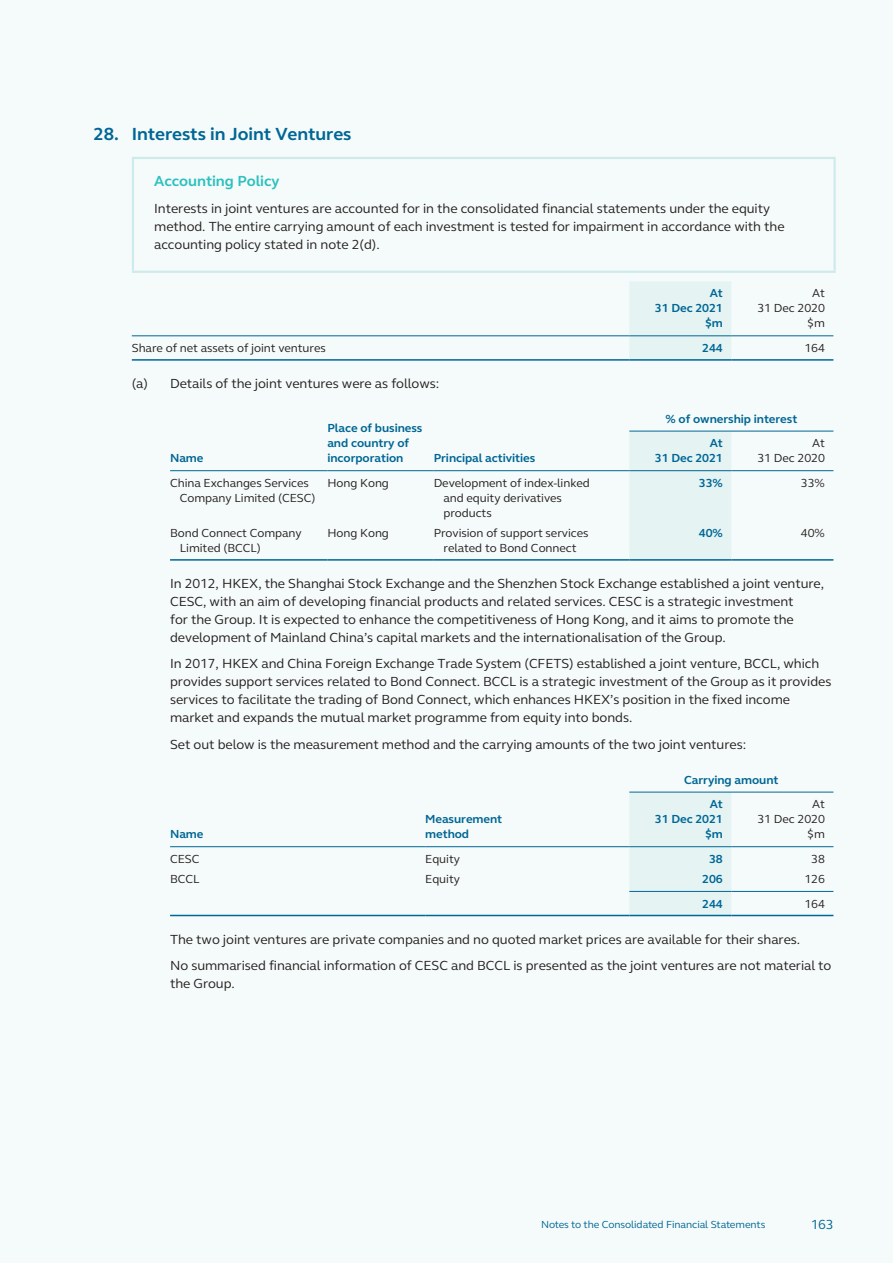
<style>
.page{position:relative;width:893px;height:1263px;background:#f5fbfa}
.page>*{position:absolute;margin:0;border:0;box-sizing:border-box;transform-origin:0 0}
.t1{font:700 18px "FS Elliot Pro";letter-spacing:-.005em;color:#006695}
.t2{font:700 15px "FS Elliot Pro";letter-spacing:-.005em;color:#2ec0c0}
.t3{font:13.5px/18px "FS Elliot Pro";letter-spacing:-.005em;color:#241f1f}
.t4{font:13.5px "FS Elliot Pro";color:#006695}
.t5{font:12px/15px "FS Elliot Pro";letter-spacing:-.005em;color:#241f1f;text-align:right}
.t6{font:700 12px/15px "FS Elliot Pro";letter-spacing:-.005em;color:#006695}
.t7{font:10.5px "FS Elliot Pro";letter-spacing:-.005em;color:#006695}
</style>
<div class="page">
<hr style="left:132px;top:157px;width:704px;height:2px;background:#ceebeb">
<hr style="left:132px;top:159px;width:2px;height:112px;background:#ceebeb">
<hr style="left:833px;top:159px;width:3px;height:112px;background:#ceebeb">
<hr style="left:132px;top:271px;width:704px;height:2px;background:#ceebeb">
<div style="left:629px;top:282px;width:102px;height:77px;background:#e5f4f3"></div>
<hr style="left:132px;top:336px;width:497px;height:1px;background:#006695">
<hr style="left:629px;top:336px;width:102px;height:1px;background:#006695">
<hr style="left:731px;top:336px;width:102px;height:1px;background:#006695">
<hr style="left:132px;top:359px;width:497px;height:2px;background:#006695">
<hr style="left:629px;top:359px;width:102px;height:2px;background:#006695">
<hr style="left:731px;top:359px;width:102px;height:2px;background:#006695">
<div style="left:629px;top:432px;width:102px;height:127px;background:#e5f4f3"></div>
<hr style="left:629px;top:431px;width:204px;height:1px;background:#006695">
<hr style="left:170px;top:470px;width:157px;height:1px;background:#006695">
<hr style="left:327px;top:470px;width:107px;height:1px;background:#006695">
<hr style="left:434px;top:470px;width:195px;height:1px;background:#006695">
<hr style="left:629px;top:470px;width:102px;height:1px;background:#006695">
<hr style="left:731px;top:470px;width:102px;height:1px;background:#006695">
<hr style="left:170px;top:559px;width:157px;height:2px;background:#006695">
<hr style="left:327px;top:559px;width:107px;height:2px;background:#006695">
<hr style="left:434px;top:559px;width:195px;height:2px;background:#006695">
<hr style="left:629px;top:559px;width:102px;height:2px;background:#006695">
<hr style="left:731px;top:559px;width:102px;height:2px;background:#006695">
<div style="left:629px;top:793px;width:102px;height:122px;background:#e5f4f3"></div>
<hr style="left:629px;top:792px;width:204px;height:1px;background:#006695">
<hr style="left:170px;top:846px;width:255px;height:1px;background:#006695">
<hr style="left:425px;top:846px;width:204px;height:1px;background:#006695">
<hr style="left:629px;top:846px;width:102px;height:1px;background:#006695">
<hr style="left:731px;top:846px;width:102px;height:1px;background:#006695">
<hr style="left:629px;top:891px;width:102px;height:1px;background:#006695">
<hr style="left:731px;top:891px;width:102px;height:1px;background:#006695">
<hr style="left:170px;top:915px;width:255px;height:1px;background:#006695">
<hr style="left:425px;top:915px;width:204px;height:1px;background:#006695">
<hr style="left:629px;top:915px;width:102px;height:1px;background:#006695">
<hr style="left:731px;top:915px;width:102px;height:1px;background:#006695">
<h1 class="t1" style="left:94px;top:122px;width:259px">28. Interests in Joint Ventures</h1>
<p class="t2" style="left:154px;top:171px;width:127px">Accounting Policy</p>
<p class="t3" style="left:154px;top:199px;width:632px">Interests in joint ventures are accounted for in the consolidated financial statements under the equity method. The entire carrying amount of each investment is tested for impairment in accordance with the accounting policy stated in note 2(d).</p>
<p class="t6" style="left:655px;top:286px;width:69px;text-align:right">At<br>31 Dec 2021 $m</p>
<p class="t5" style="left:757px;top:286px;width:69px">At<br>31 Dec 2020 $m</p>
<p class="t5" style="left:132px;top:340px;width:196px">Share of net assets of joint ventures</p>
<p class="t6" style="left:702px;top:340px;width:22px">244</p>
<p class="t5" style="left:804px;top:340px;width:22px">164</p>
<p class="t3" style="left:132px;top:374px;width:309px">(a) Details of the joint ventures were as follows:</p>
<p class="t6" style="left:170px;top:451px;width:35px">Name</p>
<p class="t6" style="left:327px;top:421px;width:97px">Place of business and country of incorporation</p>
<p class="t6" style="left:434px;top:451px;width:103px">Principal activities</p>
<p class="t6" style="left:710px;top:406px;width:89px;line-height:24.6px;text-indent:-44px">% of ownership interest<br>At</p>
<p class="t6" style="left:655px;top:451px;width:69px">31 Dec 2021</p>
<p class="t5" style="left:757px;top:435px;width:69px">At<br>31 Dec 2020</p>
<p class="t5" style="left:180px;top:475px;width:137px;text-align:left;text-indent:-10px">China Exchanges Services<br>Company Limited (CESC)</p>
<p class="t5" style="left:327px;top:475px;width:63px">Hong Kong</p>
<p class="t5" style="left:443px;top:475px;width:148px;text-align:left;text-indent:-10px">Development of index-linked and equity derivatives products</p>
<p class="t6" style="left:699px;top:475px;width:26px">33%</p>
<p class="t5" style="left:801px;top:475px;width:26px">33%</p>
<p class="t5" style="left:180px;top:525px;width:123px;text-align:left;text-indent:-10px">Bond Connect Company<br>Limited (BCCL)</p>
<p class="t5" style="left:327px;top:525px;width:63px">Hong Kong</p>
<p class="t5" style="left:434px;top:525px;width:156px;text-align:center">Provision of support services related to Bond Connect</p>
<p class="t6" style="left:699px;top:525px;width:26px">40%</p>
<p class="t5" style="left:801px;top:525px;width:26px">40%</p>
<p class="t3" style="left:170px;top:574px;width:656px">In 2012, HKEX, the Shanghai Stock Exchange and the Shenzhen Stock Exchange established a joint venture, CESC, with an aim of developing financial products and related services. CESC is a strategic investment<br>for the Group. It is expected to enhance the competitiveness of Hong Kong, and it aims to promote the development of Mainland China’s capital markets and the internationalisation of the Group.</p>
<p class="t3" style="left:170px;top:654px;width:663px">In 2017, HKEX and China Foreign Exchange Trade System (CFETS) established a joint venture, BCCL, which provides support services related to Bond Connect. BCCL is a strategic investment of the Group as it provides services to facilitate the trading of Bond Connect, which enhances HKEX’s position in the fixed income market and expands the mutual market programme from equity into bonds.</p>
<p class="t3" style="left:170px;top:735px;width:578px">Set out below is the measurement method and the carrying amounts of the two joint ventures:</p>
<p class="t6" style="left:684px;top:772px;width:96px">Carrying amount</p>
<p class="t6" style="left:170px;top:827px;width:35px">Name</p>
<p class="t6" style="left:425px;top:812px;width:79px">Measurement method</p>
<p class="t6" style="left:655px;top:797px;width:69px;text-align:right">At<br>31 Dec 2021 $m</p>
<p class="t5" style="left:757px;top:796px;width:69px">At<br>31 Dec 2020 $m</p>
<p class="t5" style="left:170px;top:851px;width:31px">CESC</p>
<p class="t5" style="left:425px;top:851px;width:36px">Equity</p>
<p class="t6" style="left:709px;top:851px;width:15px">38</p>
<p class="t5" style="left:811px;top:851px;width:15px">38</p>
<p class="t5" style="left:170px;top:871px;width:31px">BCCL</p>
<p class="t5" style="left:425px;top:871px;width:36px">Equity</p>
<p class="t6" style="left:702px;top:871px;width:22px">206</p>
<p class="t5" style="left:804px;top:871px;width:22px">126</p>
<p class="t6" style="left:702px;top:896px;width:22px">244</p>
<p class="t5" style="left:804px;top:896px;width:22px">164</p>
<p class="t3" style="left:170px;top:925px;width:663px;line-height:26.5px">The two joint ventures are private companies and no quoted market prices are available for their shares.<br>No summarised financial information of CESC and BCCL is presented as the joint ventures are not material to</p>
<p class="t3" style="left:170px;top:974px;width:66px">the Group.</p>
<p class="t7" style="left:541px;top:1217px;width:226px">Notes to the Consolidated Financial Statements</p>
<p class="t4" style="left:811px;top:1215px;width:24px">163</p>
</div>
